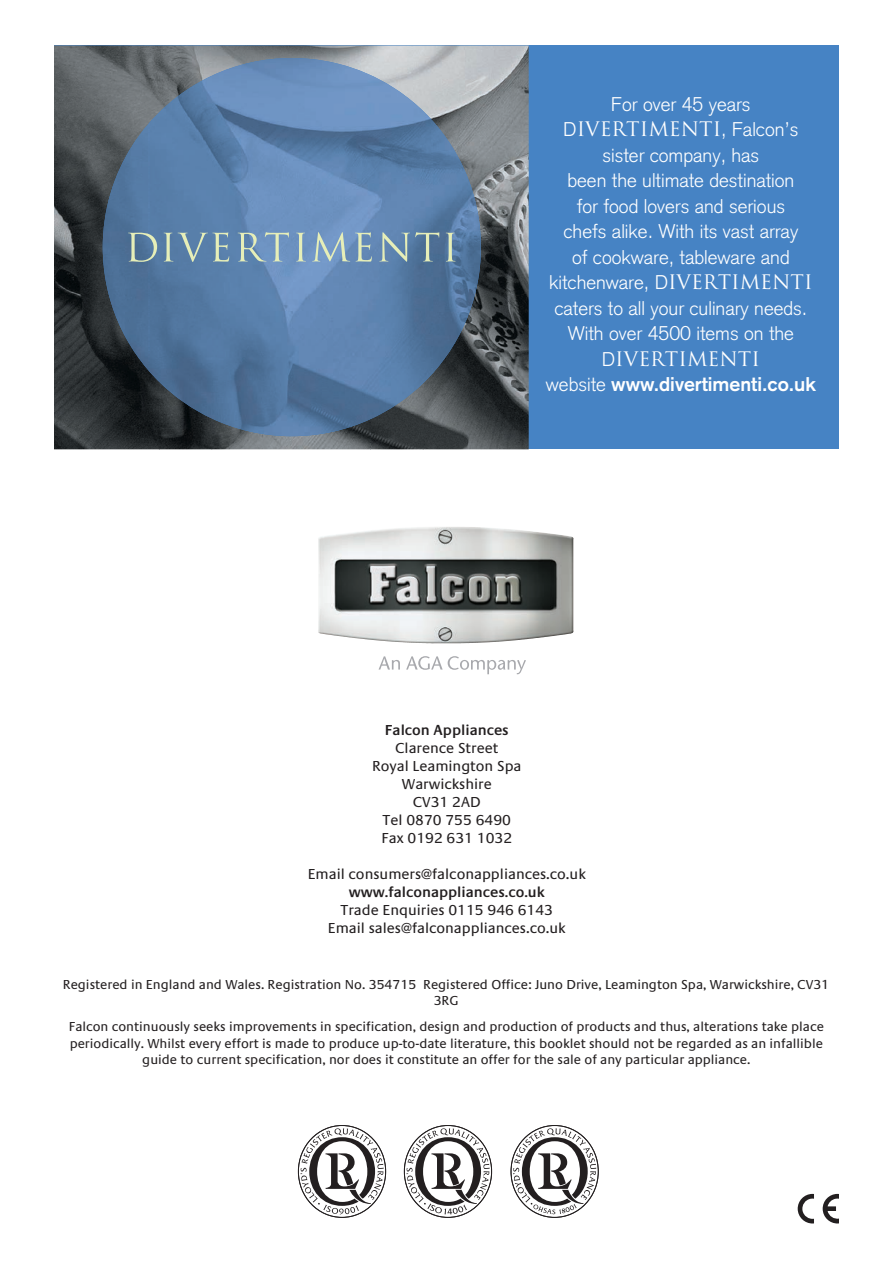
<style>
.page{position:relative;width:893px;height:1263px;background:#fff}
.page>*{position:absolute;margin:0;border:0;box-sizing:border-box;transform-origin:0 0}
.t1{font:300 19.5px/25.5px "Akzidenz Grotesk";color:#fff;text-align:center}
.t2{font:19.5px "Trajan";color:#fff}
.t3{font:700 19.5px "Akzidenz Grotesk";color:#fff}
.t4{font:15px/18px "Praxis EF";color:#231f20;text-align:center}
.t5{font:600 15px "Praxis EF";color:#231f20}
.t6{font:13.5px/16.2px "Praxis EF";color:#231f20;text-align:center}
.s1{font-family:"Akzidenz Grotesk";font-weight:300}
.s2{font-family:"Trajan";font-weight:400}
.s3{font-weight:300}
</style>
<div class="page">
<div style="left:54px;top:45px;width:785px;height:404px;background:#4683c4"></div>
<img style="left:54px;top:45px;width:157px;height:101px">
<img style="left:211px;top:45px;width:318px;height:50px">
<img style="left:434px;top:95px;width:95px;height:51px">
<img style="left:54px;top:146px;width:105px;height:303px">
<img style="left:423px;top:146px;width:106px;height:303px">
<img style="left:159px;top:436px;width:52px;height:13px">
<img style="left:371px;top:436px;width:52px;height:13px">
<img style="left:211px;top:436px;width:160px;height:13px">
<img style="left:149px;top:58px;width:285px;height:378px">
<img style="left:103px;top:122px;width:47px;height:250px">
<img style="left:433px;top:122px;width:48px;height:251px">
<svg style="left:128px;top:232px;width:29px;height:30px"></svg>
<svg style="left:164px;top:232px;width:65px;height:30px;background:#7595ac"></svg>
<svg style="left:238px;top:232px;width:51px;height:29px"></svg>
<svg style="left:296px;top:233px;width:10px;height:28px"></svg>
<svg style="left:312px;top:232px;width:60px;height:30px;background:#89a7bf"></svg>
<svg style="left:379px;top:232px;width:60px;height:30px;background:#7291a7"></svg>
<svg style="left:446px;top:233px;width:10px;height:28px"></svg>
<svg style="left:798px;top:1194px;width:41px;height:29px"></svg>
<img style="left:318px;top:527px;width:143px;height:116px">
<svg style="left:379px;top:656px;width:21px;height:13px"></svg>
<svg style="left:406px;top:656px;width:120px;height:18px"></svg>
<svg style="left:298px;top:1125px;width:88px;height:93px"></svg>
<svg style="left:404px;top:1125px;width:88px;height:93px"></svg>
<svg style="left:511px;top:1125px;width:88px;height:93px"></svg>
<h1 class="t1" style="left:611px;top:91px;width:141px">For over 45 years</h1>
<h1 class="t2" style="left:563px;top:117px;width:237px"><span class="s1">D</span>IVERTIMENTI<span class="s1">, Falcon’s</span></h1>
<h1 class="t1" style="left:549px;top:142px;width:265px">sister company, has<br>been the ultimate destination<br>for food lovers and serious<br>chefs alike. With its vast array<br>of cookware, tableware and kitchenware, D<span class="s2">IVERTIMENTI </span>caters to all your culinary needs.<br>With over 4500 items on the</h1>
<h1 class="t2" style="left:602px;top:347px;width:159px"><span class="s1">D</span>IVERTIMENTI</h1>
<h1 class="t3" style="left:546px;top:373px;width:271px"><span class="s3">website</span> www.divertimenti.co.uk</h1>
<p class="t5" style="left:385px;top:722px;width:125px">Falcon Appliances</p>
<p class="t4" style="left:372px;top:739px;width:151px">Clarence Street<br>Royal Leamington Spa<br>Warwickshire<br>CV31 2AD<br>Tel 0870 755 6490<br>Fax 0192 631 1032</p>
<p class="t4" style="left:308px;top:865px;width:280px">Email consumers@falconappliances.co.uk</p>
<p class="t5" style="left:349px;top:884px;width:198px">www.falconappliances.co.uk</p>
<p class="t4" style="left:328px;top:901px;width:239px">Trade Enquiries 0115 946 6143<br>Email sales@falconappliances.co.uk</p>
<p class="t6" style="left:63px;top:976px;width:768px">Registered in England and Wales. Registration No. 354715 Registered Office: Juno Drive, Leamington Spa, Warwickshire, CV31<br>3RG</p>
<p class="t6" style="left:69px;top:1019px;width:757px">Falcon continuously seeks improvements in specification, design and production of products and thus, alterations take place periodically. Whilst every effort is made to produce up-to-date literature, this booklet should not be regarded as an infallible guide to current specification, nor does it constitute an offer for the sale of any particular appliance.</p>
</div>
